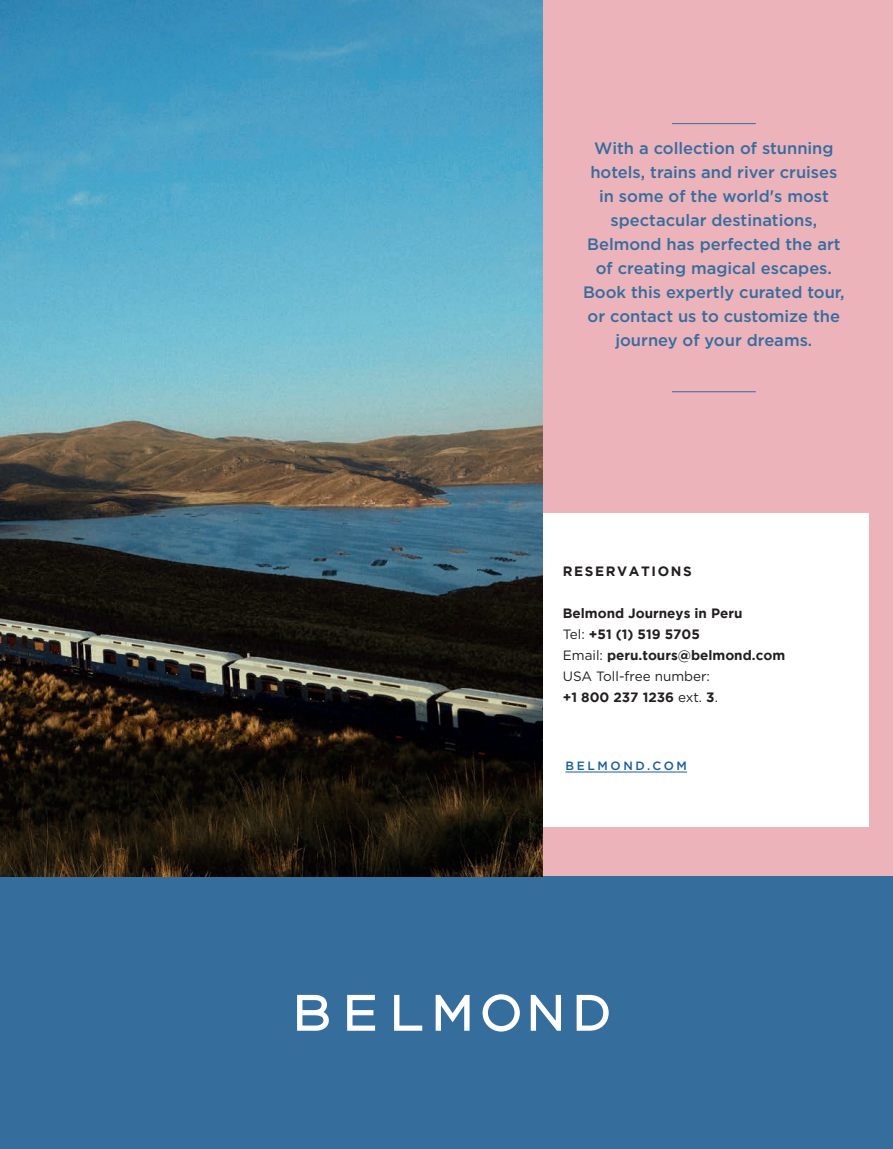
<style>
.page{position:relative;width:893px;height:1149px;background:#fff}
.page>*{position:absolute;margin:0;border:0;box-sizing:border-box;transform-origin:0 0}
.t1{font:500 16.5px/24px "Gotham";color:#356d9d;text-align:center}
.t2{font:700 13.5px/21px "Gotham";color:#231f20}
.t3{font:700 13.5px "Gotham";letter-spacing:.12em;color:#231f20}
.t4{font:500 12px "Gotham";letter-spacing:.22em;color:#175d9e}
.s1{font-weight:400}
</style>
<div class="page">
<div style="left:522px;top:0;width:371px;height:876px;background:#ecb3bb"></div>
<div style="left:0;top:876px;width:893px;height:272px;background:#356d9d"></div>
<div style="left:543px;top:513px;width:326px;height:312px;background:#fff"></div>
<hr style="left:565px;top:771px;width:122px;height:1px;background:#175d9e">
<hr style="left:672px;top:123px;width:84px;height:1px;background:#356d9d">
<hr style="left:672px;top:391px;width:84px;height:1px;background:#356d9d">
<img style="left:0;top:0;width:542px;height:876px">
<svg style="left:297px;top:994px;width:32px;height:36px"></svg>
<svg style="left:347px;top:994px;width:28px;height:36px"></svg>
<svg style="left:394px;top:994px;width:28px;height:36px"></svg>
<svg style="left:436px;top:994px;width:34px;height:36px"></svg>
<svg style="left:531px;top:994px;width:30px;height:36px"></svg>
<svg style="left:577px;top:994px;width:32px;height:36px"></svg>
<svg style="left:483px;top:994px;width:37px;height:37px"></svg>
<p class="t1" style="left:583px;top:136px;width:263px">With a collection of stunning hotels, trains and river cruises in some of the world's most spectacular destinations,<br>Belmond has perfected the art of creating magical escapes.<br>Book this expertly curated tour, or contact us to customize the journey of your dreams.</p>
<p class="t3" style="left:563px;top:562px;width:130px">RESERVATIONS</p>
<p class="t2" style="left:563px;top:601px;width:224px">Belmond Journeys in Peru<br><span class="s1">Tel:</span> +51 (1) 519 5705<br><span class="s1">Email:</span> peru.tours@belmond.com<br><span class="s1">USA Toll-free number:<br></span>+1 800 237 1236 <span class="s1">ext.</span> 3<span class="s1">.</span></p>
<p class="t4" style="left:565px;top:758px;width:123px">BELMOND.COM</p>
</div>
